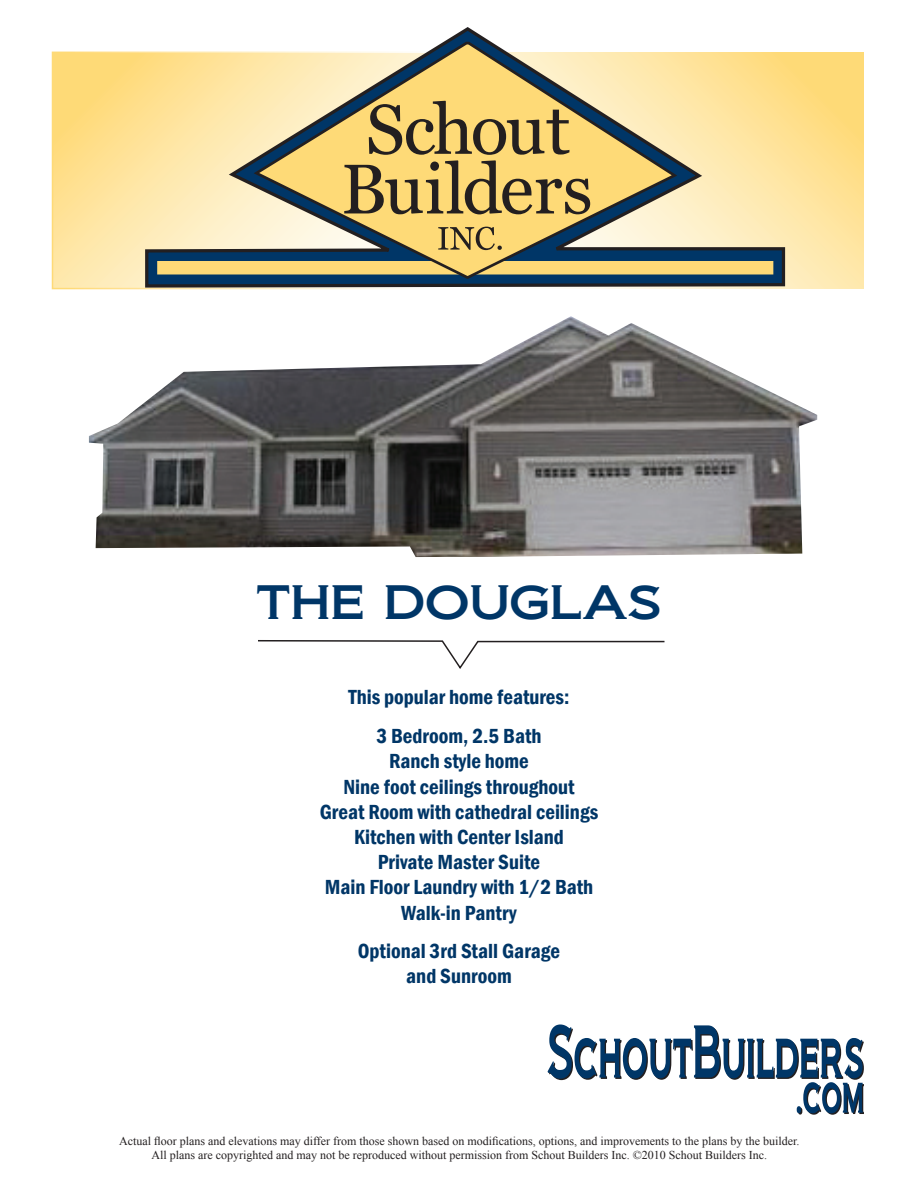
<style>
.page{position:relative;width:918px;height:1188px;background:#fff}
.page>*{position:absolute;margin:0;border:0;box-sizing:border-box;transform-origin:0 0}
.t1{font:45px "Biondi";color:#003667}
.text{font:600 condensed 21px/25.2px "Franklin Gothic";color:#003667;text-align:center}
.t2{font:12px "Times New Roman";color:#231f20}
</style>
<div class="page">
<svg style="left:55px;top:55px;width:90px;height:231px;background:#fee194"></svg>
<div style="left:465px;top:52px;width:399px;height:237px;background:linear-gradient(to bottom,#ffd86e,#feebb8)"></div>
<svg style="left:145px;top:27px;width:640px;height:261px"></svg>
<div style="left:157px;top:261px;width:616px;height:13px;background:#feda77"></div>
<svg style="left:251px;top:40px;width:429px;height:241px;background:#c1b891"></svg>
<svg style="left:344px;top:101px;width:246px;height:113px;background:#c0a65f"></svg>
<svg style="left:438px;top:227px;width:64px;height:23px"></svg>
<svg style="left:548px;top:1024px;width:316px;height:91px"></svg>
<svg style="left:258px;top:640px;width:407px;height:29px"></svg>
<img style="left:89px;top:316px;width:728px;height:241px">
<p class="t1" style="left:257px;top:575px;width:407px">THE DOUGLAS</p>
<p class="text" style="left:348px;top:685px;width:223px">This popular home features:</p>
<p class="text" style="left:320px;top:723px;width:280px">3 Bedroom, 2.5 Bath<br>Ranch style home<br>Nine foot ceilings throughout<br>Great Room with cathedral ceilings<br>Kitchen with Center Island<br>Private Master Suite<br>Main Floor Laundry with 1/2 Bath<br>Walk-in Pantry</p>
<p class="text" style="left:358px;top:938px;width:204px">Optional 3rd Stall Garage and Sunroom</p>
<p class="t2" style="left:119px;top:1133px;width:682px">Actual floor plans and elevations may differ from those shown based on modifications, options, and improvements to the plans by the builder.</p>
<p class="t2" style="left:152px;top:1147px;width:617px">All plans are copyrighted and may not be reproduced without permission from Schout Builders Inc. ©2010 Schout Builders Inc.</p>
</div>
